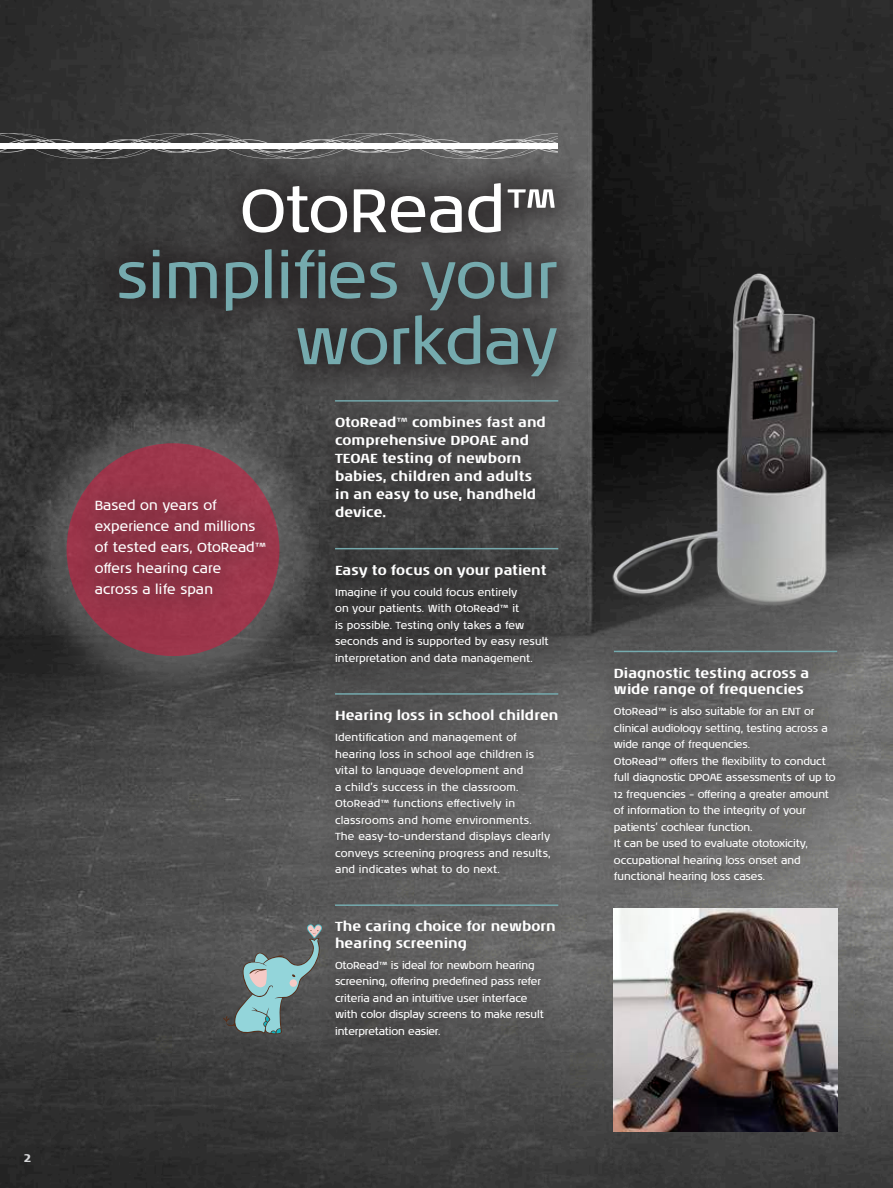
<style>
.page{position:relative;width:893px;height:1188px;background:#fff}
.page>*{position:absolute;margin:0;border:0;box-sizing:border-box;transform-origin:0 0}
.t1{font:63px/66px "Noa LT Pro";letter-spacing:-.01em;color:#75aaae;text-align:right}
.t2{font:63px "Noa LT Pro";letter-spacing:-.01em;color:#fff}
.t3{font:700 13.5px/18px "Noa LT Pro";color:#fff}
.t4{font:13.5px/21px "Noa LT Pro";letter-spacing:.005em;color:#fff}
.t5{font:700 13.5px "Noa LT Pro";color:#d4d5d7}
.t6{font:10.5px/16.5px "Noa LT Pro";letter-spacing:-.005em;color:#fff}
.s1{font-weight:400}
</style>
<div class="page">
<img style="left:0;top:0;width:893px;height:1188px">
<div style="left:81px;top:145px;width:514px;height:269px;background:#231f20;opacity:.82"></div>
<svg style="left:0;top:133px;width:558px;height:26px;background:#5c5c5c"></svg>
<div style="left:0;top:143px;width:558px;height:6px;background:#fff"></div>
<svg style="left:223px;top:924px;width:89px;height:110px;background:#6b7e7e"></svg>
<img style="left:604px;top:247px;width:280px;height:371px">
<div style="left:312px;top:393px;width:269px;height:666px;background:#231f20;opacity:.28"></div>
<hr style="left:335px;top:548px;width:223px;height:1px;background:#75aaae">
<hr style="left:335px;top:693px;width:223px;height:2px;background:#75aaae">
<hr style="left:335px;top:904px;width:223px;height:2px;background:#75aaae">
<div style="left:591px;top:627px;width:268px;height:278px;background:#231f20;opacity:.28"></div>
<hr style="left:614px;top:651px;width:223px;height:1px;background:#75aaae">
<div style="left:14px;top:390px;width:318px;height:319px;background:#fff;opacity:.33"></div>
<div style="left:67px;top:443px;width:212px;height:213px;background:#9d364b;border-radius:50%"></div>
<div style="left:68px;top:473px;width:224px;height:150px;background:#231f20;opacity:.18"></div>
<img style="left:614px;top:908px;width:223px;height:224px">
<p class="t5" style="left:24px;top:1147px;width:9px">2</p>
<h1 class="t2" style="left:240px;top:167px;width:320px">OtoRead™</h1>
<h1 class="t1" style="left:116px;top:242px;width:444px">simplifies your workday</h1>
<p class="t3" style="left:335px;top:412px;width:212px">OtoRead<span class="s1">™</span> combines fast and comprehensive DPOAE and<br>TEOAE testing of newborn babies, children and adults in an easy to use, handheld device.</p>
<p class="t4" style="left:95px;top:494px;width:173px">Based on years of experience and millions of tested ears, OtoRead™ offers hearing care across a life span</p>
<p class="t3" style="left:335px;top:560px;width:213px">Easy to focus on your patient</p>
<p class="t6" style="left:335px;top:584px;width:215px">Imagine if you could focus entirely<br>on your patients. With OtoRead™ it<br>is possible. Testing only takes a few seconds and is supported by easy result interpretation and data management.</p>
<p class="t3" style="left:335px;top:706px;width:225px">Hearing loss in school children</p>
<p class="t6" style="left:335px;top:729px;width:217px">Identification and management of hearing loss in school age children is vital to language development and<br>a child’s success in the classroom.<br>OtoRead™ functions effectively in classrooms and home environments.<br>The easy-to-understand displays clearly conveys screening progress and results, and indicates what to do next.</p>
<p class="t3" style="left:335px;top:918px;width:222px;line-height:16.5px">The caring choice for newborn hearing screening</p>
<p class="t6" style="left:335px;top:957px;width:210px">OtoRead™ is ideal for newborn hearing screening, offering predefined pass refer criteria and an intuitive user interface with color display screens to make result interpretation easier.</p>
<p class="t3" style="left:614px;top:664px;width:197px;line-height:16.5px">Diagnostic testing across a wide range of frequencies</p>
<p class="t6" style="left:614px;top:703px;width:223px">OtoRead™ is also suitable for an ENT or clinical audiology setting, testing across a wide range of frequencies.<br>OtoRead™ offers the flexibility to conduct full diagnostic DPOAE assessments of up to 12 frequencies – offering a greater amount of information to the integrity of your patients’ cochlear function.<br>It can be used to evaluate ototoxicity, occupational hearing loss onset and functional hearing loss cases.</p>
</div>
